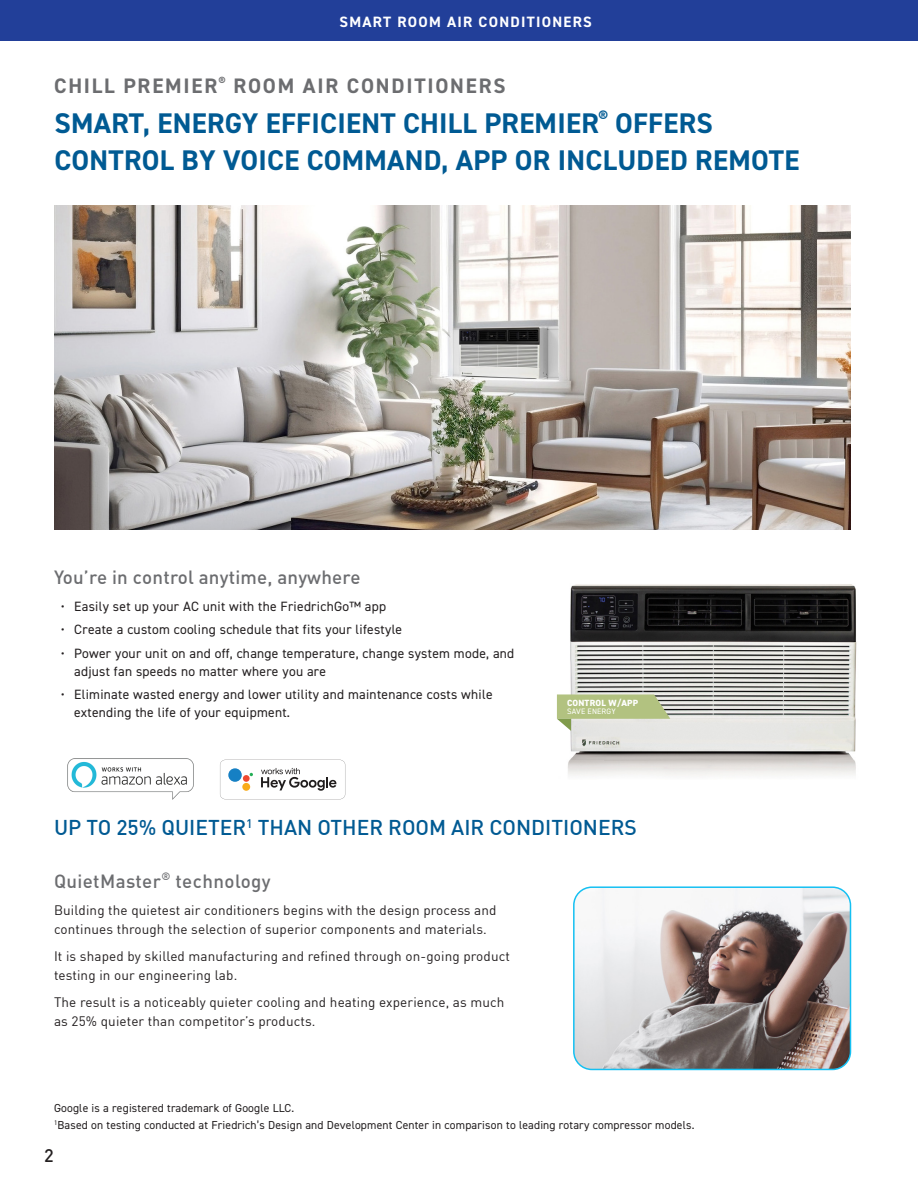
<style>
.page{position:relative;width:918px;height:1188px;background:#fff}
.page>*{position:absolute;margin:0;border:0;box-sizing:border-box;transform-origin:0 0}
.Heading{font:700 28.5px/37.5px "DIN2014";letter-spacing:.01em;color:#005a93}
.Secondary_heading{font:500 21px "DIN";color:#005a93}
.Page_heading{font:700 21px "DIN2014";letter-spacing:.085em;color:#6c6d70}
.Subheading{font:500 18.75px "DIN";letter-spacing:.01em;color:#6c6d70}
.t1{font:500 18px "DIN";color:#231f20}
.t2{font:700 15px "DIN2014";letter-spacing:.085em;color:#fff}
.Text{font:13.5px/18.8px "DIN";letter-spacing:.01em;color:#231f20}
.t3{font:13.5px/18px "DIN2014";letter-spacing:.02em;color:#231f20}
.Footnote{font:11.7px "DIN2014";letter-spacing:.015em;color:#231f20}
.Bullet_copy{font:800 9px "DIN2014";letter-spacing:.02em;color:#fff}
.Bullet_copy-2{font:7.8px "DIN2014";letter-spacing:.02em;color:#fff}
</style>
<div class="page">
<div style="left:0;top:0;width:918px;height:40px;background:#223f99"></div>
<img style="left:68px;top:759px;width:126px;height:40px">
<svg style="left:220px;top:760px;width:125px;height:39px"></svg>
<div style="left:243px;top:775px;width:7px;height:7px;background:#ef4930;border-radius:50%"></div>
<div style="left:242px;top:783px;width:8px;height:8px;background:#f9ab1a;border-radius:50%"></div>
<div style="left:228px;top:768px;width:14px;height:14px;background:#1680c4;border-radius:50%"></div>
<img style="left:568px;top:584px;width:289px;height:192px">
<svg style="left:557px;top:694px;width:113px;height:37px;background:#c1cca1"></svg>
<img style="left:54px;top:205px;width:796px;height:324px">
<img style="left:574px;top:889px;width:276px;height:180px">
<div style="left:573px;top:886px;width:278px;height:184px;border:2px solid #15c0f2;border-radius:18px"></div>
<p class="t2" style="left:340px;top:12px;width:254px">SMART ROOM AIR CONDITIONERS</p>
<p class="Page_heading" style="left:54px;top:72px;width:453px">CHILL PREMIER<sup>®</sup> ROOM AIR CONDITIONERS</p>
<p class="Heading" style="left:54px;top:104px;width:747px">SMART, ENERGY EFFICIENT CHILL PREMIER<sup>®</sup> OFFERS<br>CONTROL BY VOICE COMMAND, APP OR INCLUDED REMOTE</p>
<p class="Subheading" style="left:54px;top:566px;width:308px">You’re in control anytime, anywhere</p>
<p class="t3" style="left:61px;top:597px;width:327px">• Easily set up your AC unit with the FriedrichGo™ app</p>
<p class="t3" style="left:61px;top:621px;width:343px">• Create a custom cooling schedule that fits your lifestyle</p>
<p class="t3" style="left:74px;top:644px;width:442px;text-indent:-14px">• Power your unit on and off, change temperature, change system mode, and adjust fan speeds no matter where you are</p>
<p class="t3" style="left:74px;top:685px;width:420px;text-indent:-14px">• Eliminate wasted energy and lower utility and maintenance costs while extending the life of your equipment.</p>
<p class="Bullet_copy" style="left:567px;top:697px;width:72px">CONTROL W/APP</p>
<p class="Bullet_copy-2" style="left:567px;top:707px;width:50px">SAVE ENERGY</p>
<p class="Secondary_heading" style="left:54px;top:814px;width:584px">UP TO 25% QUIETER<sup>1</sup> THAN OTHER ROOM AIR CONDITIONERS</p>
<p class="Subheading" style="left:54px;top:869px;width:218px">QuietMaster<sup>®</sup> technology</p>
<p class="Text" style="left:54px;top:901px;width:444px">Building the quietest air conditioners begins with the design process and continues through the selection of superior components and materials.</p>
<p class="Text" style="left:54px;top:947px;width:458px">It is shaped by skilled manufacturing and refined through on-going product testing in our engineering lab.</p>
<p class="Text" style="left:54px;top:993px;width:452px">The result is a noticeably quieter cooling and heating experience, as much as 25% quieter than competitor’s products.</p>
<p class="Footnote" style="left:54px;top:1101px;width:242px">Google is a registered trademark of Google LLC.</p>
<p class="Footnote" style="left:54px;top:1118px;width:642px"><sup>1</sup>Based on testing conducted at Friedrich’s Design and Development Center in comparison to leading rotary compressor models.</p>
<h3 class="t1" style="left:44px;top:1144px;width:11px">2</h3>
</div>
